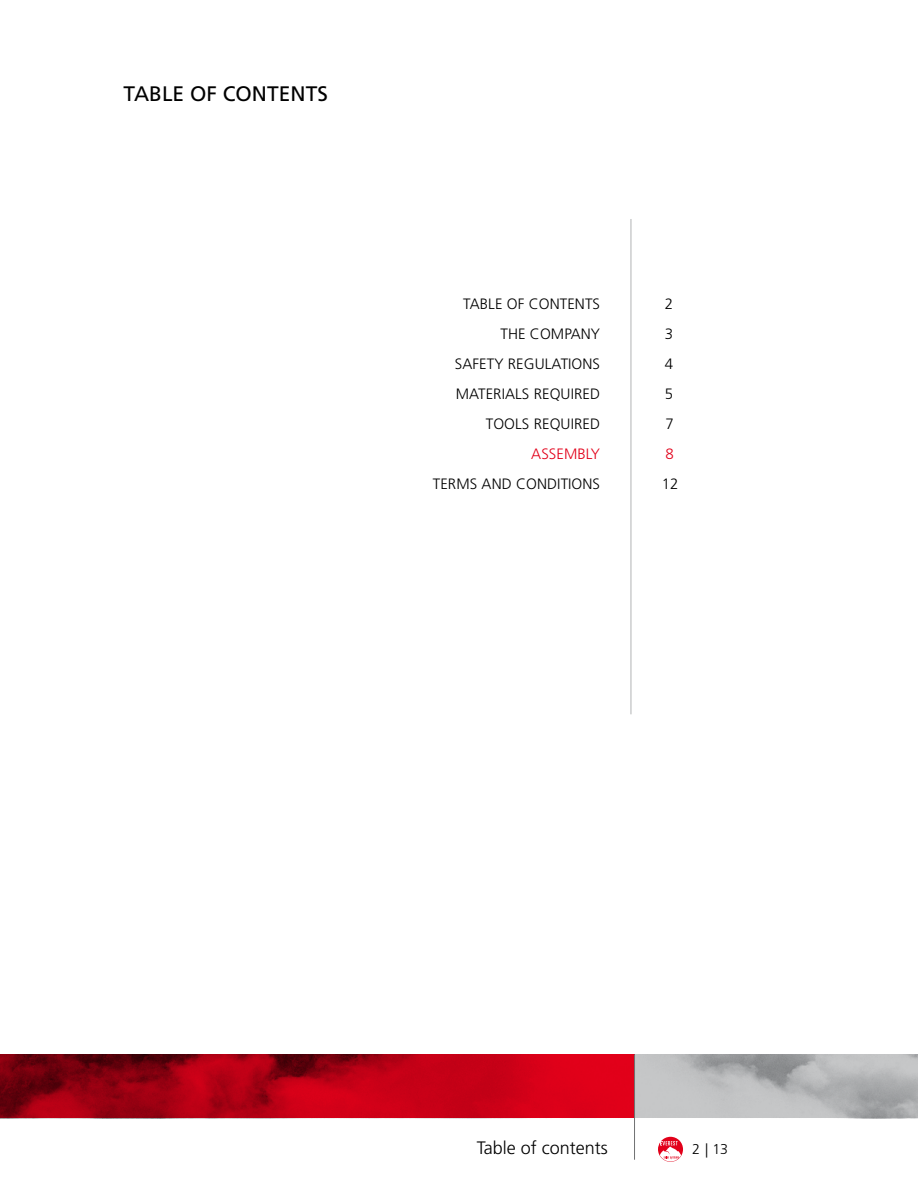
<style>
.page{position:relative;width:918px;height:1188px;background:#fff}
.page>*{position:absolute;margin:0;border:0;box-sizing:border-box;transform-origin:0 0}
.t1{font:21px "Frutiger LT";color:#000}
.t2{font:300 18px "Frutiger LT";color:#000}
.t3{font:300 15px/30px "Frutiger LT";letter-spacing:.005em;color:#000;text-align:justify}
.t4{font:300 15px "Frutiger LT";letter-spacing:.005em;color:#e2001a}
.t5{font:300 14.25px "Frutiger LT";color:#000}
</style>
<div class="page">
<svg style="left:0;top:1055px;width:634px;height:63px"></svg>
<svg style="left:635px;top:1055px;width:283px;height:63px;fill:#bfbfc1"></svg>
<hr style="left:634px;top:1054px;width:1px;height:106px;background:#707172">
<hr style="left:631px;top:219px;width:1px;height:495px;background:#b1b3b4">
<svg style="left:658px;top:1137px;width:25px;height:25px"></svg>
<h1 class="t1" style="left:124px;top:81px;width:206px">TABLE OF CONTENTS</h1>
<p class="t3" style="left:455px;top:289px;width:147px;text-align:right">TABLE OF CONTENTS<br>THE COMPANY<br>SAFETY REGULATIONS<br>MATERIALS REQUIRED<br>TOOLS REQUIRED</p>
<p class="t4" style="left:531px;top:445px;width:70px">ASSEMBLY</p>
<p class="t3" style="left:433px;top:469px;width:169px">TERMS AND CONDITIONS</p>
<p class="t3" style="left:665px;top:289px;width:10px">2<br>3<br>4<br>5<br>7</p>
<p class="t4" style="left:666px;top:445px;width:10px">8</p>
<p class="t3" style="left:662px;top:469px;width:18px">12</p>
<p class="t2" style="left:477px;top:1138px;width:133px">Table of contents</p>
<p class="t5" style="left:692px;top:1141px;width:37px">2 | 13</p>
</div>
